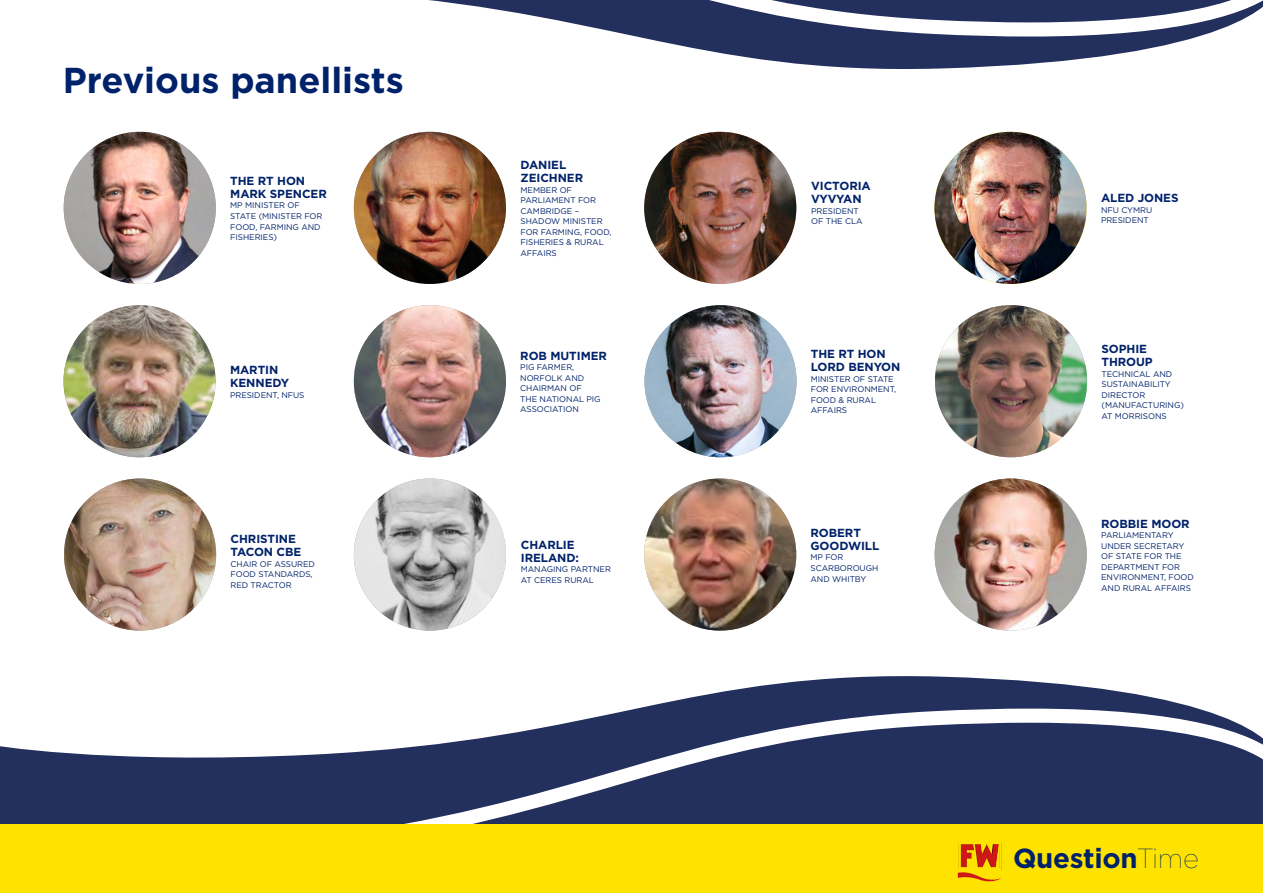
<style>
.page{position:relative;width:1263px;height:893px;background:#fff}
.page>*{position:absolute;margin:0;border:0;box-sizing:border-box;transform-origin:0 0}
.t1{font:700 36px "Gotham";color:#00226a}
.t2{font:700 27.6px "Gotham";letter-spacing:-.01em;color:#00226a}
.t3{font:700 11.7px/12.9px "Gotham";letter-spacing:-.005em;color:#00226a}
.t4{font:8.25px/10.5px "Gotham";letter-spacing:-.005em;color:#00226a}
.s1{font-weight:100}
</style>
<div class="page">
<svg style="left:567px;top:676px;width:670px;height:47px;fill:#232f5d"></svg>
<svg style="left:0;top:723px;width:1263px;height:102px;fill:#232f5d"></svg>
<img style="left:64px;top:132px;width:152px;height:152px;border-radius:76px">
<svg style="left:566px;top:22px;width:671px;height:47px;fill:#232f5d"></svg>
<svg style="left:429px;top:0;width:834px;height:22px"></svg>
<div style="left:0;top:825px;width:1263px;height:68px;background:#ffe300"></div>
<svg style="left:958px;top:844px;width:43px;height:38px"></svg>
<hr style="left:958px;top:868px;width:43px;height:3px;background:#ffe300">
<hr style="left:1000px;top:839px;width:1px;height:30px;background:#ffe300">
<hr style="left:959px;top:839px;width:1px;height:30px;background:#ffe300">
<img style="left:63px;top:305px;width:153px;height:152px;border-radius:76px">
<img style="left:64px;top:478px;width:152px;height:153px;border-radius:76px">
<img style="left:354px;top:132px;width:152px;height:152px;border-radius:76px">
<img style="left:354px;top:305px;width:152px;height:152px;border-radius:76px">
<img style="left:354px;top:478px;width:152px;height:153px;border-radius:76px">
<img style="left:934px;top:132px;width:152px;height:152px;border-radius:76px">
<img style="left:935px;top:305px;width:152px;height:152px;border-radius:76px">
<img style="left:644px;top:305px;width:153px;height:152px;border-radius:76px">
<img style="left:644px;top:132px;width:152px;height:152px;border-radius:76px">
<img style="left:935px;top:478px;width:152px;height:153px;border-radius:76px">
<img style="left:644px;top:478px;width:152px;height:153px;border-radius:76px">
<h1 class="t1" style="left:63px;top:56px;width:342px">Previous panellists</h1>
<h3 class="t3" style="left:230px;top:174px;width:98px">THE RT HON<br>MARK SPENCER</h3>
<p class="t4" style="left:230px;top:200px;width:94px">MP MINISTER OF<br>STATE (MINISTER FOR<br>FOOD, FARMING AND<br>FISHERIES)</p>
<h3 class="t3" style="left:230px;top:363px;width:61px">MARTIN<br>KENNEDY</h3>
<p class="t4" style="left:230px;top:389px;width:76px">PRESIDENT, NFUS</p>
<h3 class="t3" style="left:231px;top:533px;width:72px">CHRISTINE<br>TACON CBE</h3>
<p class="t4" style="left:231px;top:558px;width:86px">CHAIR OF ASSURED<br>FOOD STANDARDS,<br>RED TRACTOR</p>
<h3 class="t3" style="left:520px;top:159px;width:64px">DANIEL<br>ZEICHNER</h3>
<p class="t4" style="left:520px;top:184px;width:93px">MEMBER OF<br>PARLIAMENT FOR<br>CAMBRIDGE –<br>SHADOW MINISTER<br>FOR FARMING, FOOD,<br>FISHERIES &amp; RURAL<br>AFFAIRS</p>
<h3 class="t3" style="left:520px;top:349px;width:88px">ROB MUTIMER</h3>
<p class="t4" style="left:520px;top:362px;width:82px">PIG FARMER,<br>NORFOLK AND<br>CHAIRMAN OF<br>THE NATIONAL PIG<br>ASSOCIATION</p>
<h3 class="t3" style="left:521px;top:538px;width:60px">CHARLIE<br>IRELAND:</h3>
<p class="t4" style="left:521px;top:564px;width:92px">MANAGING PARTNER<br>AT CERES RURAL</p>
<h3 class="t3" style="left:811px;top:180px;width:61px">VICTORIA<br>VYVYAN</h3>
<p class="t4" style="left:811px;top:205px;width:53px">PRESIDENT<br>OF THE CLA</p>
<h3 class="t3" style="left:811px;top:348px;width:91px">THE RT HON<br>LORD BENYON</h3>
<p class="t4" style="left:811px;top:373px;width:87px">MINISTER OF STATE<br>FOR ENVIRONMENT,<br>FOOD &amp; RURAL<br>AFFAIRS</p>
<h3 class="t3" style="left:810px;top:526px;width:70px">ROBERT<br>GOODWILL</h3>
<p class="t4" style="left:810px;top:552px;width:69px">MP FOR<br>SCARBOROUGH<br>AND WHITBY</p>
<h3 class="t3" style="left:1101px;top:191px;width:79px">ALED JONES</h3>
<p class="t4" style="left:1101px;top:204px;width:53px">NFU CYMRU<br>PRESIDENT</p>
<h3 class="t3" style="left:1101px;top:342px;width:53px">SOPHIE<br>THROUP</h3>
<p class="t4" style="left:1101px;top:368px;width:84px">TECHNICAL AND<br>SUSTAINABILITY<br>DIRECTOR (MANUFACTURING)<br>AT MORRISONS</p>
<h3 class="t3" style="left:1101px;top:517px;width:90px">ROBBIE MOOR</h3>
<p class="t4" style="left:1101px;top:530px;width:94px">PARLIAMENTARY<br>UNDER SECRETARY<br>OF STATE FOR THE<br>DEPARTMENT FOR<br>ENVIRONMENT, FOOD<br>AND RURAL AFFAIRS</p>
<h2 class="t2" style="left:1013px;top:840px;width:188px">Question<span class="s1">Time</span></h2>
</div>
